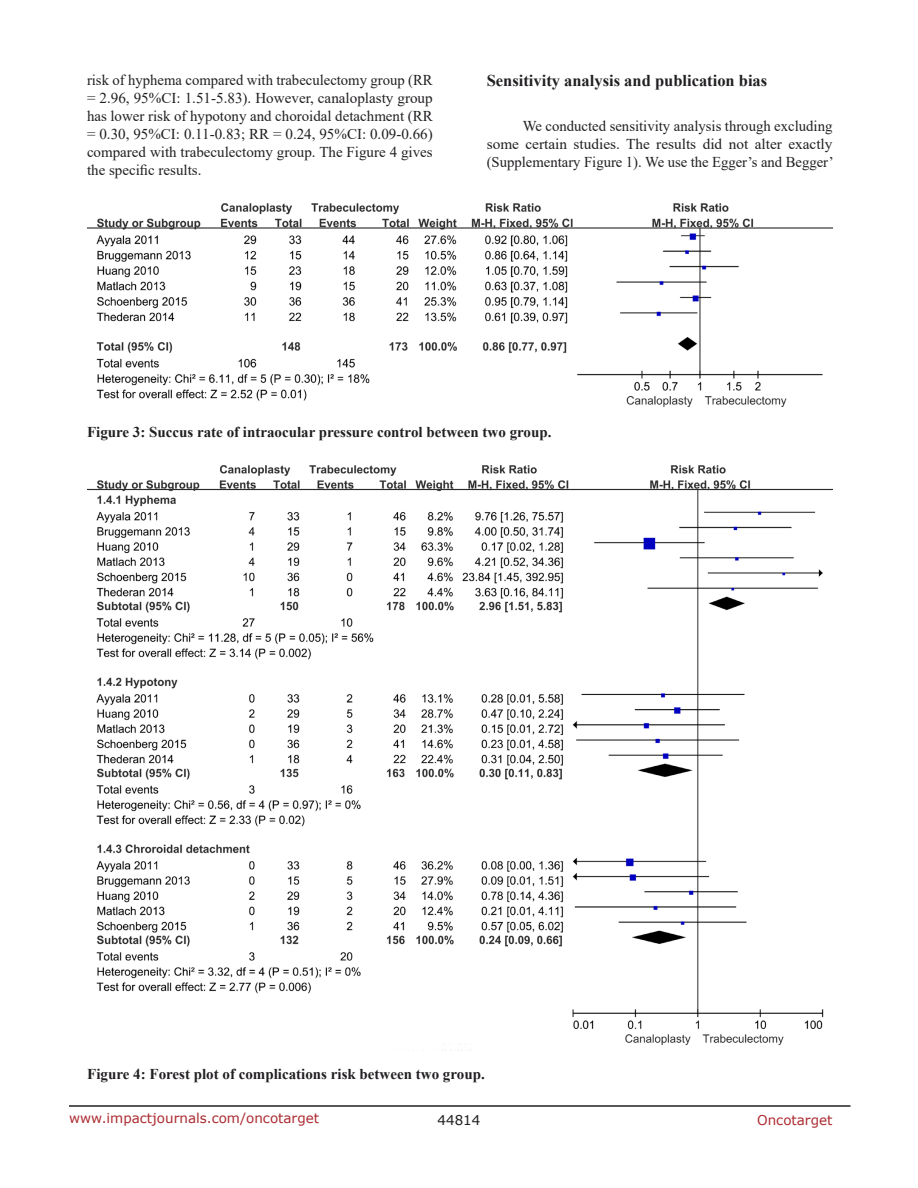
<style>
.page{position:relative;width:918px;height:1188px;background:#fff}
.page>*{position:absolute;margin:0;border:0;box-sizing:border-box;transform-origin:0 0}
.SubHeading{font:700 16.5px "Times New Roman";color:#221f22}
.BodyText{font:15px/18px "Times New Roman";color:#221f22;text-align:justify}
.FigureText{font:700 15px "Times New Roman";color:#221f22}
.t1{font:13.5px "Verdana";color:#ac2b31}
.t2{font:13.5px "Verdana";color:#221f22}
</style>
<div class="page">
<hr style="left:69px;top:1105px;width:781px;height:2px;background:#231f20">
<img style="left:87px;top:203px;width:745px;height:204px">
<img style="left:87px;top:465px;width:745px;height:586px">
<p class="BodyText" style="left:87px;top:71px;width:347px">risk of hyphema compared with trabeculectomy group (RR = 2.96, 95%CI: 1.51-5.83). However, canaloplasty group has lower risk of hypotony and choroidal detachment (RR = 0.30, 95%CI: 0.11-0.83; RR = 0.24, 95%CI: 0.09-0.66) compared with trabeculectomy group. The Figure 4 gives the specific results.</p>
<p class="SubHeading" style="left:487px;top:69px;width:282px">Sensitivity analysis and publication bias</p>
<p class="BodyText" style="left:487px;top:117px;width:348px;text-indent:36px">We conducted sensitivity analysis through excluding some certain studies. The results did not alter exactly (Supplementary Figure 1). We use the Egger’s and Begger’</p>
<p class="FigureText" style="left:87px;top:421px;width:466px">Figure 3: Succus rate of intraocular pressure control between two group.</p>
<p class="FigureText" style="left:87px;top:1063px;width:399px">Figure 4: Forest plot of complications risk between two group.</p>
<p class="t1" style="left:69px;top:1109px;width:252px">www.impactjournals.com/oncotarget</p>
<p class="t2" style="left:438px;top:1111px;width:44px">44814</p>
<p class="t1" style="left:757px;top:1111px;width:77px">Oncotarget</p>
</div>
